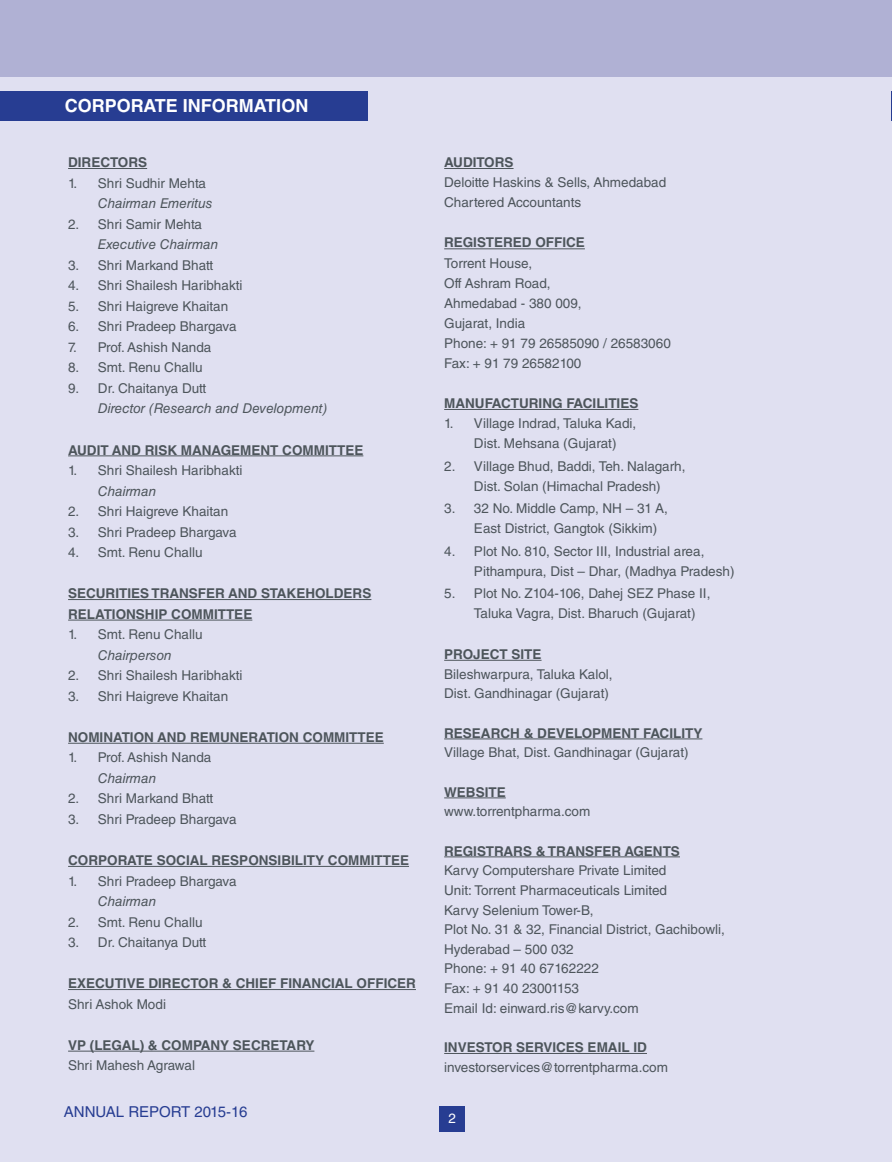
<style>
.page{position:relative;width:892px;height:1162px;background:#fff}
.page>*{position:absolute;margin:0;border:0;box-sizing:border-box;transform-origin:0 0}
.t1{font:700 18px "Helvetica LT Std";color:#fff}
.t2{font:15px "Helvetica LT Std";color:#273d92}
.t3{font:13.5px/20.1px "Helvetica LT Std";color:#4d555b}
.t4{font:700 13.5px/20.5px "Helvetica LT Std";color:#4d555b}
.t5{font:italic 13.5px "Helvetica LT Std";color:#4d555b}
.t6{font:13.5px "Helvetica LT Std";color:#fff}
</style>
<div class="page">
<div style="left:0;top:0;width:891px;height:1161px;background:#e0e0f1"></div>
<div style="left:0;top:0;width:891px;height:77px;background:#b0b1d4"></div>
<div style="left:439px;top:1105px;width:26px;height:25px;background:#273d92"></div>
<div style="left:0;top:91px;width:367px;height:29px;background:#273d92"></div>
<hr style="left:68px;top:168px;width:79px;height:1px;background:#4d555b">
<hr style="left:68px;top:455px;width:295px;height:1px;background:#4d555b">
<hr style="left:68px;top:599px;width:303px;height:1px;background:#4d555b">
<hr style="left:68px;top:619px;width:184px;height:1px;background:#4d555b">
<hr style="left:68px;top:742px;width:315px;height:1px;background:#4d555b">
<hr style="left:68px;top:865px;width:341px;height:1px;background:#4d555b">
<hr style="left:68px;top:988px;width:348px;height:1px;background:#4d555b">
<hr style="left:68px;top:1050px;width:246px;height:1px;background:#4d555b">
<hr style="left:444px;top:168px;width:69px;height:1px;background:#4d555b">
<hr style="left:444px;top:248px;width:140px;height:1px;background:#4d555b">
<hr style="left:444px;top:409px;width:194px;height:1px;background:#4d555b">
<hr style="left:444px;top:659px;width:97px;height:1px;background:#4d555b">
<hr style="left:444px;top:738px;width:258px;height:1px;background:#4d555b">
<hr style="left:444px;top:797px;width:61px;height:1px;background:#4d555b">
<hr style="left:444px;top:856px;width:235px;height:1px;background:#4d555b">
<hr style="left:444px;top:1052px;width:202px;height:1px;background:#4d555b">
<h1 class="t1" style="left:65px;top:99px;width:245px">CORPORATE INFORMATION</h1>
<p class="t4" style="left:68px;top:154px;width:80px">DIRECTORS</p>
<p class="t3" style="left:68px;top:174px;width:139px">1. Shri Sudhir Mehta</p>
<p class="t5" style="left:98px;top:198px;width:116px">Chairman Emeritus</p>
<p class="t3" style="left:68px;top:215px;width:135px">2. Shri Samir Mehta</p>
<p class="t5" style="left:98px;top:239px;width:122px">Executive Chairman</p>
<p class="t3" style="left:68px;top:256px;width:146px">3. Shri Markand Bhatt</p>
<p class="t3" style="left:68px;top:277px;width:176px">4. Shri Shailesh Haribhakti</p>
<p class="t3" style="left:68px;top:297px;width:161px">5. Shri Haigreve Khaitan</p>
<p class="t3" style="left:68px;top:318px;width:170px">6. Shri Pradeep Bhargava</p>
<p class="t3" style="left:68px;top:338px;width:145px">7. Prof. Ashish Nanda</p>
<p class="t3" style="left:68px;top:359px;width:136px">8. Smt. Renu Challu</p>
<p class="t3" style="left:68px;top:379px;width:139px">9. Dr. Chaitanya Dutt</p>
<p class="t5" style="left:98px;top:403px;width:231px">Director (Research and Development)</p>
<p class="t4" style="left:68px;top:441px;width:296px">AUDIT AND RISK MANAGEMENT COMMITTEE</p>
<p class="t3" style="left:68px;top:461px;width:176px">1. Shri Shailesh Haribhakti</p>
<p class="t5" style="left:98px;top:485px;width:60px">Chairman</p>
<p class="t3" style="left:68px;top:502px;width:161px">2. Shri Haigreve Khaitan</p>
<p class="t3" style="left:68px;top:523px;width:170px">3. Shri Pradeep Bhargava</p>
<p class="t3" style="left:68px;top:543px;width:136px">4. Smt. Renu Challu</p>
<p class="t4" style="left:68px;top:584px;width:304px">SECURITIES TRANSFER AND STAKEHOLDERS<br>RELATIONSHIP COMMITTEE</p>
<p class="t3" style="left:68px;top:625px;width:136px">1. Smt. Renu Challu</p>
<p class="t5" style="left:98px;top:649px;width:75px">Chairperson</p>
<p class="t3" style="left:68px;top:666px;width:176px">2. Shri Shailesh Haribhakti</p>
<p class="t3" style="left:68px;top:687px;width:161px">3. Shri Haigreve Khaitan</p>
<p class="t4" style="left:68px;top:728px;width:317px">NOMINATION AND REMUNERATION COMMITTEE</p>
<p class="t3" style="left:68px;top:748px;width:145px">1. Prof. Ashish Nanda</p>
<p class="t5" style="left:98px;top:772px;width:60px">Chairman</p>
<p class="t3" style="left:68px;top:789px;width:146px">2. Shri Markand Bhatt</p>
<p class="t3" style="left:68px;top:810px;width:170px">3. Shri Pradeep Bhargava</p>
<p class="t4" style="left:68px;top:851px;width:342px">CORPORATE SOCIAL RESPONSIBILITY COMMITTEE</p>
<p class="t3" style="left:68px;top:872px;width:170px">1. Shri Pradeep Bhargava</p>
<p class="t5" style="left:98px;top:895px;width:60px">Chairman</p>
<p class="t3" style="left:68px;top:913px;width:136px">2. Smt. Renu Challu</p>
<p class="t3" style="left:68px;top:933px;width:139px">3. Dr. Chaitanya Dutt</p>
<p class="t4" style="left:68px;top:974px;width:349px">EXECUTIVE DIRECTOR &amp; CHIEF FINANCIAL OFFICER</p>
<p class="t3" style="left:68px;top:995px;width:99px">Shri Ashok Modi</p>
<p class="t4" style="left:68px;top:1035px;width:248px">VP (LEGAL) &amp; COMPANY SECRETARY</p>
<p class="t3" style="left:68px;top:1056px;width:128px">Shri Mahesh Agrawal</p>
<p class="t2" style="left:64px;top:1105px;width:185px">ANNUAL REPORT 2015-16</p>
<p class="t4" style="left:444px;top:154px;width:71px">AUDITORS</p>
<p class="t3" style="left:444px;top:174px;width:223px">Deloitte Haskins &amp; Sells, Ahmedabad<br>Chartered Accountants</p>
<p class="t4" style="left:444px;top:234px;width:142px">REGISTERED OFFICE</p>
<p class="t3" style="left:444px;top:254px;width:228px">Torrent House,<br>Off Ashram Road,<br>Ahmedabad - 380 009,<br>Gujarat, India<br>Phone: + 91 79 26585090 / 26583060<br>Fax: + 91 79 26582100</p>
<p class="t4" style="left:444px;top:394px;width:195px">MANUFACTURING FACILITIES</p>
<p class="t3" style="left:473px;top:415px;width:164px;text-indent:-30px">1. Village Indrad, Taluka Kadi,<br>Dist. Mehsana (Gujarat)</p>
<p class="t3" style="left:444px;top:457px;width:242px;text-align:center">2. Village Bhud, Baddi, Teh. Nalagarh,<br>Dist. Solan (Himachal Pradesh)</p>
<p class="t3" style="left:473px;top:500px;width:195px;text-indent:-30px">3. 32 No. Middle Camp, NH – 31 A,<br>East District, Gangtok (Sikkim)</p>
<p class="t3" style="left:473px;top:542px;width:262px;text-indent:-30px">4. Plot No. 810, Sector III, Industrial area,<br>Pithampura, Dist – Dhar, (Madhya Pradesh)</p>
<p class="t3" style="left:473px;top:585px;width:238px;text-indent:-30px">5. Plot No. Z104-106, Dahej SEZ Phase II,<br>Taluka Vagra, Dist. Bharuch (Gujarat)</p>
<p class="t4" style="left:444px;top:645px;width:99px">PROJECT SITE</p>
<p class="t3" style="left:444px;top:665px;width:170px;line-height:19.6px">Bileshwarpura, Taluka Kalol,<br>Dist. Gandhinagar (Gujarat)</p>
<p class="t4" style="left:444px;top:723px;width:259px">RESEARCH &amp; DEVELOPMENT FACILITY</p>
<p class="t3" style="left:444px;top:743px;width:246px">Village Bhat, Dist. Gandhinagar (Gujarat)</p>
<p class="t4" style="left:444px;top:782px;width:63px">WEBSITE</p>
<p class="t3" style="left:444px;top:802px;width:148px">www.torrentpharma.com</p>
<p class="t4" style="left:444px;top:841px;width:237px">REGISTRARS &amp; TRANSFER AGENTS</p>
<p class="t3" style="left:444px;top:861px;width:282px;line-height:19.6px">Karvy Computershare Private Limited<br>Unit: Torrent Pharmaceuticals Limited<br>Karvy Selenium Tower-B,<br>Plot No. 31 &amp; 32, Financial District, Gachibowli,<br>Hyderabad – 500 032<br>Phone: + 91 40 67162222<br>Fax: + 91 40 23001153<br>Email Id: einward.ris@karvy.com</p>
<p class="t4" style="left:444px;top:1038px;width:204px">INVESTOR SERVICES EMAIL ID</p>
<p class="t3" style="left:444px;top:1058px;width:225px">investorservices@torrentpharma.com</p>
<p class="t6" style="left:448px;top:1113px;width:9px">2</p>
</div>
